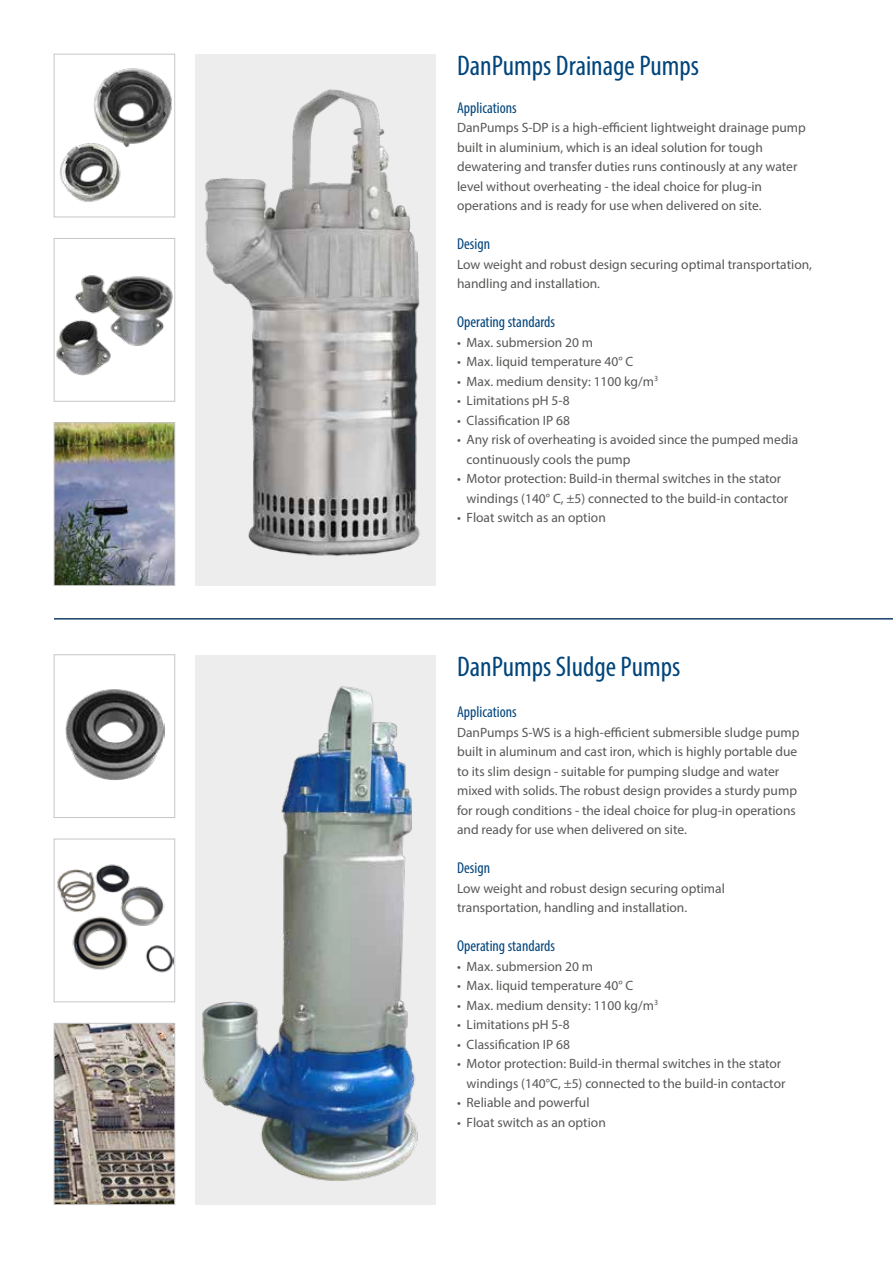
<style>
.page{position:relative;width:893px;height:1263px;background:#fff}
.page>*{position:absolute;margin:0;border:0;box-sizing:border-box;transform-origin:0 0}
.t1{font:condensed 28.5px "Myriad Pro";color:#00457c}
.t2{font:condensed 15.75px "Myriad Pro";color:#00457c}
.t3{font:13.5px/19.5px "Myriad Pro";color:#575756}
</style>
<div class="page">
<img style="left:56px;top:425px;width:117px;height:159px">
<div style="left:54px;top:423px;width:121px;height:163px;border:1px solid #c6c6c6"></div>
<img style="left:56px;top:1025px;width:117px;height:178px">
<div style="left:54px;top:1023px;width:121px;height:182px;border:1px solid #c6c6c6"></div>
<div style="left:196px;top:54px;width:240px;height:531px;background:#ededed"></div>
<div style="left:196px;top:655px;width:240px;height:550px;background:#ededed"></div>
<hr style="left:54px;top:618px;width:839px;height:2px;background:#143d6a">
<img style="left:195px;top:71px;width:225px;height:494px">
<img style="left:202px;top:686px;width:216px;height:495px">
<img style="left:53px;top:215px;width:122px;height:163px">
<img style="left:93px;top:63px;width:83px;height:84px">
<img style="left:60px;top:116px;width:67px;height:86px">
<img style="left:65px;top:689px;width:99px;height:92px">
<img style="left:53px;top:858px;width:120px;height:120px">
<div style="left:54px;top:54px;width:121px;height:163px;border:1px solid #c6c6c6"></div>
<div style="left:54px;top:238px;width:121px;height:163px;border:1px solid #c6c6c6"></div>
<div style="left:54px;top:655px;width:121px;height:163px;border:1px solid #c6c6c6"></div>
<div style="left:54px;top:839px;width:121px;height:163px;border:1px solid #c6c6c6"></div>
<h1 class="t1" style="left:457px;top:49px;width:244px">DanPumps Drainage Pumps</h1>
<p class="t2" style="left:457px;top:98px;width:61px">Applications</p>
<p class="t3" style="left:457px;top:118px;width:350px">DanPumps S-DP is a high-efficient lightweight drainage pump built in aluminium, which is an ideal solution for tough dewatering and transfer duties runs continously at any water level without overheating - the ideal choice for plug-in operations and is ready for use when delivered on site.</p>
<p class="t2" style="left:457px;top:234px;width:34px">Design</p>
<p class="t3" style="left:457px;top:254px;width:356px">Low weight and robust design securing optimal transportation, handling and installation.</p>
<p class="t2" style="left:457px;top:312px;width:99px">Operating standards</p>
<p class="t3" style="left:457px;top:332px;width:138px">• Max. submersion 20 m</p>
<p class="t3" style="left:457px;top:352px;width:178px">• Max. liquid temperature 40° C</p>
<p class="t3" style="left:457px;top:371px;width:202px">• Max. medium density: 1100 kg/m<sup>3</sup></p>
<p class="t3" style="left:457px;top:391px;width:114px">• Limitations pH 5-8</p>
<p class="t3" style="left:457px;top:410px;width:114px">• Classification IP 68</p>
<p class="t3" style="left:467px;top:429px;width:333px;text-indent:-10px">• Any risk of overheating is avoided since the pumped media continuously cools the pump</p>
<p class="t3" style="left:467px;top:468px;width:323px;text-indent:-10px">• Motor protection: Build-in thermal switches in the stator windings (140° C, ±5) connected to the build-in contactor</p>
<p class="t3" style="left:457px;top:507px;width:150px">• Float switch as an option</p>
<h1 class="t1" style="left:457px;top:649px;width:225px">DanPumps Sludge Pumps</h1>
<p class="t2" style="left:457px;top:702px;width:61px">Applications</p>
<p class="t3" style="left:457px;top:722px;width:344px">DanPumps S-WS is a high-efficient submersible sludge pump built in aluminum and cast iron, which is highly portable due to its slim design - suitable for pumping sludge and water mixed with solids. The robust design provides a sturdy pump for rough conditions - the ideal choice for plug-in operations and ready for use when delivered on site.</p>
<p class="t2" style="left:457px;top:858px;width:34px">Design</p>
<p class="t3" style="left:457px;top:878px;width:269px">Low weight and robust design securing optimal transportation, handling and installation.</p>
<p class="t2" style="left:457px;top:936px;width:99px">Operating standards</p>
<p class="t3" style="left:457px;top:956px;width:138px">• Max. submersion 20 m</p>
<p class="t3" style="left:457px;top:976px;width:178px">• Max. liquid temperature 40° C</p>
<p class="t3" style="left:457px;top:995px;width:202px">• Max. medium density: 1100 kg/m<sup>3</sup></p>
<p class="t3" style="left:457px;top:1015px;width:114px">• Limitations pH 5-8</p>
<p class="t3" style="left:457px;top:1034px;width:114px">• Classification IP 68</p>
<p class="t3" style="left:467px;top:1053px;width:320px;text-indent:-10px">• Motor protection: Build-in thermal switches in the stator windings (140°C, ±5) connected to the build-in contactor</p>
<p class="t3" style="left:457px;top:1092px;width:134px">• Reliable and powerful</p>
<p class="t3" style="left:457px;top:1112px;width:150px">• Float switch as an option</p>
</div>
